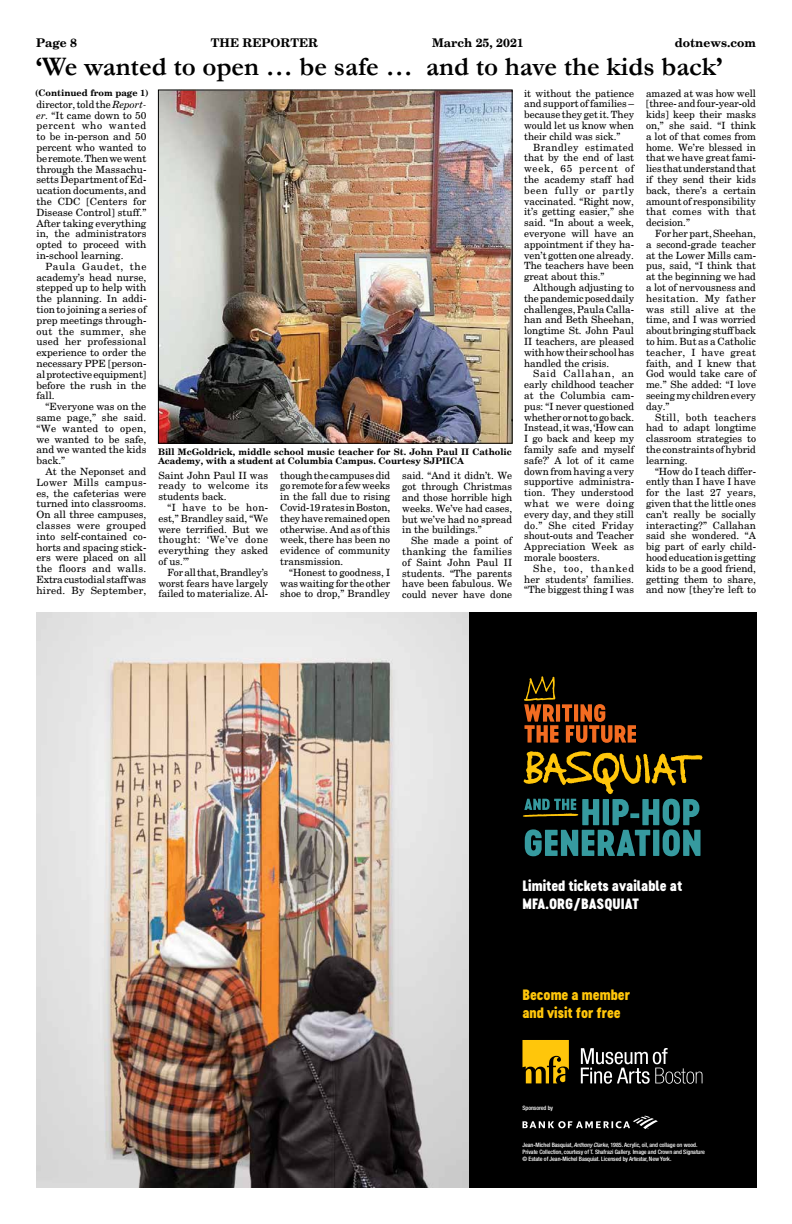
<style>
.page{position:relative;width:792px;height:1224px;background:#fff}
.page>*{position:absolute;margin:0;border:0;box-sizing:border-box;transform-origin:0 0}
.t1{font:700 27px "Garamond";color:#000}
.t2{font:14px/18px "Cervo Neue Black Neue";color:#fff}
.t3{font:14px/18px "Cervo Neue Black Neue";color:#ffc60b}
.t4{font:700 12px "New Century Schlbk";color:#000}
.t5{font:10px/10.8px "New Century Schlbk";color:#000;text-align:justify}
.t6{font:700 9px/9.5px "New Century Schlbk";color:#000}
.t7{font:500 condensed 6px/7.2px "Helvetica Neue LT Pro";letter-spacing:-.01em;color:#fff}
.s1{font-style:italic}
</style>
<div class="page">
<div style="left:396px;top:612px;width:360px;height:576px;background:#000"></div>
<img style="left:36px;top:612px;width:432px;height:576px">
<svg style="left:522px;top:1116px;width:136px;height:13px"></svg>
<svg style="left:524px;top:676px;width:112px;height:67px"></svg>
<svg style="left:522px;top:751px;width:181px;height:105px"></svg>
<svg style="left:581px;top:1048px;width:121px;height:36px"></svg>
<svg style="left:522px;top:1040px;width:47px;height:43px"></svg>
<img style="left:160px;top:92px;width:351px;height:350px">
<div style="left:158px;top:90px;width:355px;height:354px;border:1px solid #000"></div>
<p class="t4" style="left:36px;top:35px;width:42px">Page 8</p>
<p class="t4" style="left:211px;top:35px;width:108px">THE REPORTER</p>
<p class="t4" style="left:432px;top:35px;width:93px">March 25, 2021</p>
<p class="t4" style="left:675px;top:35px;width:83px">dotnews.com</p>
<h1 class="t1" style="left:35px;top:51px;width:689px">‘We wanted to open … be safe … and to have the kids back’</h1>
<p class="t5" style="left:36px;top:99px;width:111px">director, told the <span class="s1">Report&shy;er.</span> “It came down to 50 percent who wanted to be in-person and 50 percent who wanted to be remote. Then we went through the Massachu&shy;setts Department of Ed&shy;ucation documents, and the CDC [Centers for Disease Control] stuff.” After taking everything in, the administrators opted to proceed with in-school learning.</p>
<p class="t5" style="left:36px;top:261px;width:111px;text-indent:9px">Paula Gaudet, the academy’s head nurse, stepped up to help with the planning. In addi&shy;tion to joining a series of prep meetings through&shy;out the summer, she used her professional experience to order the necessary PPE [person&shy;al protective equipment] before the rush in the fall.</p>
<p class="t5" style="left:36px;top:401px;width:111px;text-indent:9px">“Everyone was on the same page,” she said. “We wanted to open, we wanted to be safe, and we wanted the kids back.”</p>
<p class="t5" style="left:36px;top:466px;width:111px;text-indent:9px">At the Neponset and Lower Mills campus&shy;es, the cafeterias were turned into classrooms.<br>On all three campuses, classes were grouped into self-contained co&shy;horts and spacing stick&shy;ers were placed on all the floors and walls.<br>Extra custodial staff was hired. By September,</p>
<p class="t5" style="left:158px;top:469px;width:111px">Saint John Paul II was ready to welcome its students back.</p>
<p class="t6" style="left:35px;top:88px;width:115px">(Continued from page 1)</p>
<p class="t5" style="left:646px;top:87px;width:111px">amazed at was how well [three- and four-year-old kids] keep their masks on,” she said. “I think a lot of that comes from home. We’re blessed in that we have great fami&shy;lies that understand that if they send their kids back, there’s a certain amount of responsibility that comes with that decision.”</p>
<p class="t5" style="left:646px;top:228px;width:111px;text-indent:9px">For her part, Sheehan, a second-grade teacher at the Lower Mills cam&shy;pus, said, “I think that at the beginning we had a lot of nervousness and hesitation. My father was still alive at the time, and I was worried about bringing stuff back to him. But as a Catholic teacher, I have great faith, and I knew that God would take care of me.” She added: “I love seeing my children every day.”</p>
<p class="t5" style="left:646px;top:411px;width:111px;text-indent:9px">Still, both teachers had to adapt longtime classroom strategies to the constraints of hybrid learning.</p>
<p class="t5" style="left:646px;top:465px;width:111px;text-indent:9px">“How do I teach differ&shy;ently than I have I have for the last 27 years, given that the little ones can’t really be socially interacting?” Callahan said she wondered. “A big part of early child&shy;hood education is getting kids to be a good friend, getting them to share, and now [they’re left to</p>
<p class="t5" style="left:524px;top:87px;width:111px">it without the patience and support of families – because they get it. They would let us know when their child was sick.”</p>
<p class="t5" style="left:524px;top:141px;width:111px;text-indent:9px">Brandley estimated that by the end of last week, 65 percent of the academy staff had been fully or partly vaccinated. “Right now, it’s getting easier,” she said. “In about a week, everyone will have an appointment if they ha&shy;ven’t gotten one already.<br>The teachers have been great about this.”</p>
<p class="t5" style="left:524px;top:282px;width:111px;text-indent:9px">Although adjusting to the pandemic posed daily challenges, Paula Calla&shy;han and Beth Sheehan, longtime St. John Paul II teachers, are pleased with how their school has handled the crisis.</p>
<p class="t5" style="left:524px;top:368px;width:111px;text-indent:9px">Said Callahan, an early childhood teacher at the Columbia cam&shy;pus: “I never questioned whether or not to go back.<br>Instead, it was, ‘How can I go back and keep my family safe and myself safe?’ A lot of it came down from having a very supportive administra&shy;tion. They understood what we were doing every day, and they still do.” She cited Friday shout-outs and Teacher Appreciation Week as morale boosters.</p>
<p class="t5" style="left:524px;top:563px;width:111px;text-indent:9px">She, too, thanked her students’ families. “The biggest thing I was</p>
<p class="t6" style="left:158px;top:447px;width:355px">Bill McGoldrick, middle school music teacher for St. John Paul II Catholic<br>Academy, with a student at Columbia Campus. Courtesy SJPIICA</p>
<p class="t5" style="left:280px;top:469px;width:111px">though the campuses did go remote for a few weeks in the fall due to rising Covid-19 rates in Boston, they have remained open otherwise. And as of this week, there has been no evidence of community transmission.</p>
<p class="t5" style="left:280px;top:567px;width:111px;text-indent:9px">“Honest to goodness, I was waiting for the other shoe to drop,” Brandley</p>
<p class="t5" style="left:402px;top:470px;width:111px">said. “And it didn’t. We got through Christmas and those horrible high weeks. We’ve had cases, but we’ve had no spread in the buildings.”</p>
<p class="t5" style="left:402px;top:535px;width:111px;text-indent:9px">She made a point of thanking the families of Saint John Paul II students. “The parents have been fabulous. We could never have done</p>
<p class="t5" style="left:158px;top:502px;width:111px;text-indent:9px">“I have to be hon&shy;est,” Brandley said, “We were terrified. But we thought: ‘We’ve done everything they asked of us.’”</p>
<p class="t5" style="left:158px;top:567px;width:111px;text-indent:9px">For all that, Brandley’s worst fears have largely failed to materialize. Al-</p>
<h2 class="t2" style="left:522px;top:877px;width:161px">Limited tickets available at<br>MFA.ORG/BASQUIAT</h2>
<h2 class="t3" style="left:522px;top:986px;width:109px">Become a member and visit for free</h2>
<p class="t7" style="left:522px;top:1104px;width:32px">Sponsored by</p>
<p class="t7" style="left:522px;top:1141px;width:184px">Jean-Michel Basquiat, <span class="s1">Anthony Clarke</span>, 1985. Acrylic, oil, and collage on wood.<br>Private Collection, courtesy of T. Shafrazi Gallery. Image and Crown and Signature © Estate of Jean-Michel Basquiat. Licensed by Artestar, New York.</p>
</div>
